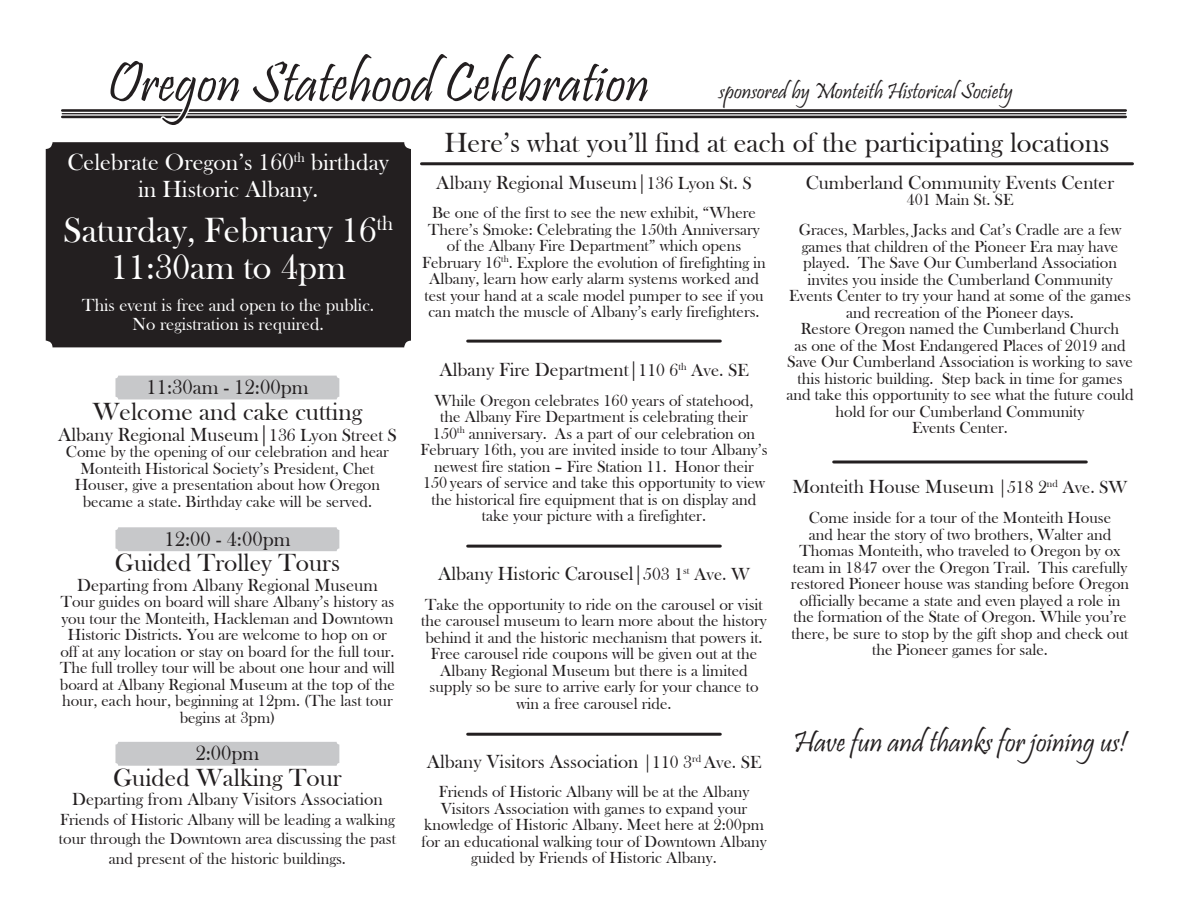
<style>
.page{position:relative;width:1188px;height:918px;background:#fff}
.page>*{position:absolute;margin:0;border:0;box-sizing:border-box;transform-origin:0 0}
.t1{font:57px "Pristina";color:#231f20}
.t2{font:36px/37.5px "Bask Old Face";color:#fff;text-align:center}
.t3{font:30px "Pristina";color:#231f20}
.t4{font:28.5px "Bask Old Face";color:#231f20}
.t5{font:25.5px "Bask Old Face";color:#231f20}
.t6{font:24px/27px "Bask Old Face";color:#fff;text-align:center}
.t7{font:22.5px "Pristina";color:#231f20}
.t8{font:21px "Bask Old Face";color:#231f20}
.t9{font:19.5px "Bask Old Face";color:#231f20}
.t10{font:18px "Bask Old Face";color:#231f20}
.t11{font:18px/19.5px "Bask Old Face";color:#fff;text-align:center}
.t12{font:16.5px/16.5px "Bask Old Face";color:#231f20;text-align:center}
.s1{font-size:18px}
.s2{font-size:21px}
</style>
<div class="page">
<div style="left:115px;top:742px;width:224px;height:24px;background:#c7c8ca;border-radius:3px"></div>
<div style="left:115px;top:376px;width:224px;height:23px;background:#c7c8ca;border-radius:3px"></div>
<div style="left:115px;top:527px;width:224px;height:24px;background:#c7c8ca;border-radius:3px"></div>
<hr style="left:62px;top:116px;width:1064px;height:2px;background:#231f20">
<hr style="left:62px;top:113px;width:1064px;height:1px;background:#231f20">
<hr style="left:62px;top:109px;width:1064px;height:3px;background:#231f20">
<div style="left:46px;top:142px;width:365px;height:205px;background:#231f20;border-radius:7px"></div>
<svg style="left:108px;top:109px;width:134px;height:10px"></svg>
<svg style="left:249px;top:109px;width:402px;height:38px"></svg>
<div style="left:444px;top:132px;width:666px;height:25px;background:#fff"></div>
<hr style="left:468px;top:340px;width:252px;height:3px;background:#231f20">
<hr style="left:468px;top:545px;width:252px;height:3px;background:#231f20">
<svg style="left:834px;top:460px;width:252px;height:4px"></svg>
<hr style="left:468px;top:733px;width:252px;height:3px;background:#231f20">
<hr style="left:422px;top:162px;width:710px;height:3px;background:#231f20">
<h1 class="t1" style="left:107px;top:51px;width:544px">Oregon Statehood Celebration</h1>
<h3 class="t7" style="left:719px;top:79px;width:295px">sponsored by Monteith Historical Society</h3>
<h3 class="t4" style="left:444px;top:127px;width:667px">Here’s what you’ll find at each of the participating locations</h3>
<p class="t9" style="left:436px;top:172px;width:317px">Albany Regional Museum|<span class="s1">136 Lyon St. S</span></p>
<p class="t12" style="left:422px;top:205px;width:345px">Be one of the first to see the new exhibit, “Where There’s Smoke: Celebrating the 150th Anniversary of the Albany Fire Department” which opens February 16<sup>th</sup>. Explore the evolution of firefighting in Albany, learn how early alarm systems worked and test your hand at a scale model pumper to see if you can match the muscle of Albany’s early firefighters.</p>
<h3 class="t6" style="left:67px;top:149px;width:323px">Celebrate Oregon’s 160<sup>th</sup> birthday in Historic Albany.</h3>
<h2 class="t2" style="left:63px;top:212px;width:332px">Saturday, February 16<sup>th<br></sup>11:30am to 4pm</h2>
<p class="t11" style="left:82px;top:295px;width:293px">This event is free and open to the public.<br>No registration is required.</p>
<p class="t9" style="left:806px;top:172px;width:310px">Cumberland Community Events Center</p>
<p class="t12" style="left:799px;top:185px;width:324px;line-height:30px">401 Main St. SE<br>Graces, Marbles, Jacks and Cat’s Cradle are a few</p>
<p class="t12" style="left:786px;top:239px;width:349px">games that children of the Pioneer Era may have played. The Save Our Cumberland Association invites you inside the Cumberland Community Events Center to try your hand at some of the games and recreation of the Pioneer days.<br>Restore Oregon named the Cumberland Church<br>as one of the Most Endangered Places of 2019 and Save Our Cumberland Association is working to save this historic building. Step back in time for games and take this opportunity to see what the future could hold for our Cumberland Community<br>Events Center.</p>
<p class="t9" style="left:439px;top:359px;width:311px">Albany Fire Department|<span class="s1">110 6</span><sup>th</sup> <span class="s1">Ave. SE</span></p>
<p class="t12" style="left:420px;top:392px;width:349px">While Oregon celebrates 160 years of statehood,<br>the Albany Fire Department is celebrating their<br>150<sup>th</sup> anniversary. As a part of our celebration on February 16th, you are invited inside to tour Albany’s newest fire station – Fire Station 11. Honor their 150 years of service and take this opportunity to view the historical fire equipment that is on display and take your picture with a firefighter.</p>
<p class="t8" style="left:146px;top:376px;width:164px">11:30am - 12:00pm</p>
<h3 class="t5" style="left:93px;top:397px;width:271px">Welcome and cake cutting</h3>
<p class="t9" style="left:58px;top:424px;width:340px">Albany Regional Museum<span class="s2">|</span><span class="s1">136 Lyon Street S</span></p>
<p class="t12" style="left:66px;top:444px;width:325px">Come by the opening of our celebration and hear Monteith Historical Society’s President, Chet Houser, give a presentation about how Oregon became a state. Birthday cake will be served.</p>
<p class="t8" style="left:164px;top:527px;width:128px">12:00 - 4:00pm</p>
<h3 class="t5" style="left:115px;top:549px;width:227px">Guided Trolley Tours</h3>
<p class="t10" style="left:77px;top:575px;width:302px">Departing from Albany Regional Museum</p>
<p class="t12" style="left:60px;top:594px;width:337px">Tour guides on board will share Albany’s history as you tour the Monteith, Hackleman and Downtown Historic Districts. You are welcome to hop on or off at any location or stay on board for the full tour.<br>The full trolley tour will be about one hour and will board at Albany Regional Museum at the top of the hour, each hour, beginning at 12pm. (The last tour begins at 3pm)</p>
<p class="t8" style="left:195px;top:742px;width:65px">2:00pm</p>
<h3 class="t5" style="left:113px;top:763px;width:230px">Guided Walking Tour</h3>
<p class="t10" style="left:72px;top:789px;width:312px">Departing from Albany Visitors Association</p>
<p class="t12" style="left:59px;top:810px;width:339px;line-height:19.5px">Friends of Historic Albany will be leading a walking tour through the Downtown area discussing the past and present of the historic buildings.</p>
<p class="t9" style="left:792px;top:476px;width:337px">Monteith House Museum <span class="s1">|518 2</span><sup>nd</sup> <span class="s1">Ave. SW</span></p>
<p class="t12" style="left:791px;top:510px;width:340px">Come inside for a tour of the Monteith House<br>and hear the story of two brothers, Walter and Thomas Monteith, who traveled to Oregon by ox team in 1847 over the Oregon Trail. This carefully restored Pioneer house was standing before Oregon officially became a state and even played a role in the formation of the State of Oregon. While you’re there, be sure to stop by the gift shop and check out the Pioneer games for sale.</p>
<p class="t9" style="left:438px;top:563px;width:313px">Albany Historic Carousel|<span class="s1">503 1</span><sup>st</sup> <span class="s1">Ave. W</span></p>
<p class="t12" style="left:421px;top:596px;width:347px">Take the opportunity to ride on the carousel or visit the carousel museum to learn more about the history behind it and the historic mechanism that powers it.<br>Free carousel ride coupons will be given out at the Albany Regional Museum but there is a limited supply so be sure to arrive early for your chance to win a free carousel ride.</p>
<h3 class="t3" style="left:793px;top:725px;width:335px">Have fun and thanks for joining us!</h3>
<p class="t9" style="left:427px;top:750px;width:336px">Albany Visitors Association <span class="s1">|110 3</span><sup>rd</sup> <span class="s1">Ave. SE</span></p>
<p class="t12" style="left:421px;top:784px;width:347px">Friends of Historic Albany will be at the Albany Visitors Association with games to expand your knowledge of Historic Albany. Meet here at 2:00pm for an educational walking tour of Downtown Albany guided by Friends of Historic Albany.</p>
</div>
